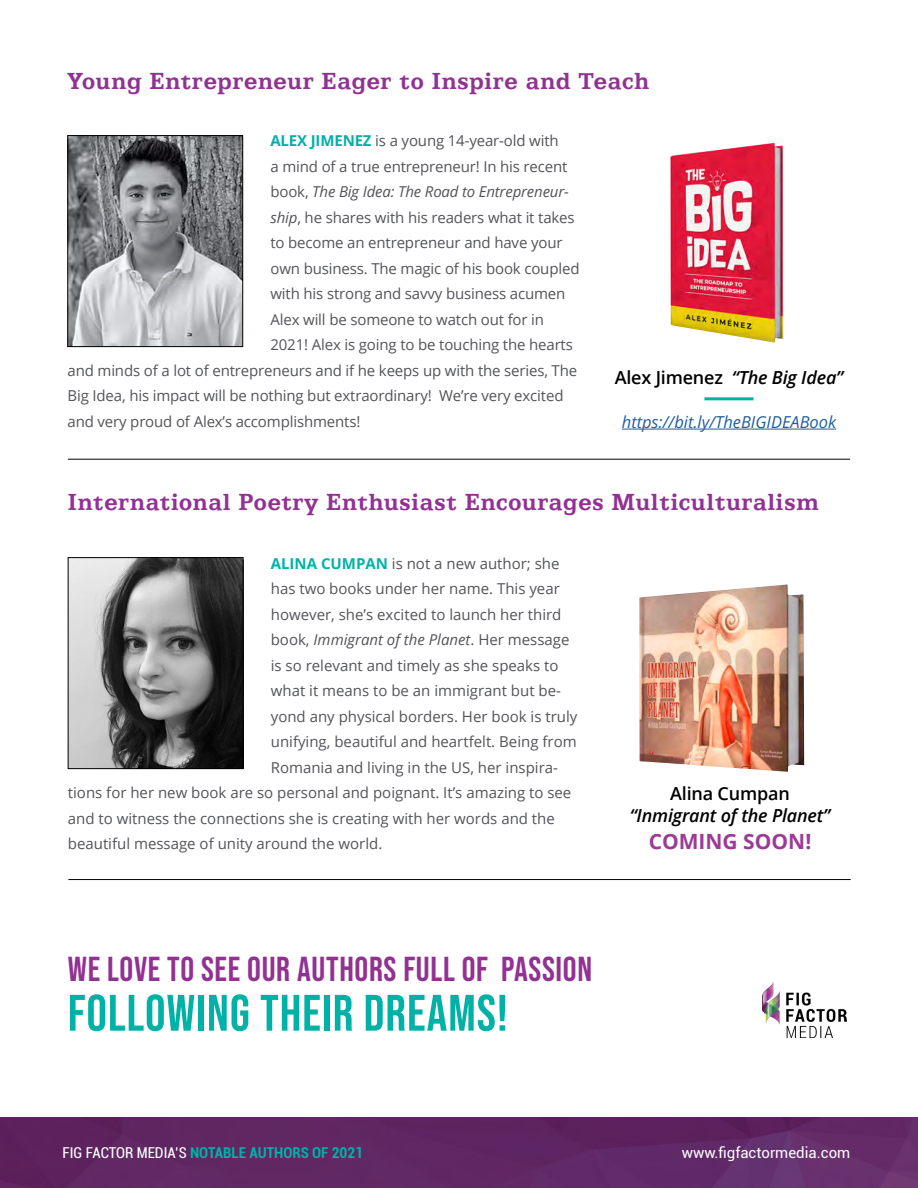
<style>
.page{position:relative;width:918px;height:1188px;background:#fff}
.page>*{position:absolute;margin:0;border:0;box-sizing:border-box;transform-origin:0 0}
.t1{font:51.15px "Bebas Neue";letter-spacing:.02em;color:#00b2a6}
.t2{font:34.5px "Bebas Neue";letter-spacing:.02em;color:#913293}
.t3{font:700 24px "Egyptian Text";letter-spacing:.04em;color:#913293}
.t4{font:700 21px "Open Sans";color:#9d3a96}
.t5{font:italic 600 18px "Open Sans";letter-spacing:-.01em;color:#000}
.t6{font:600 18px "Open Sans";letter-spacing:-.01em;color:#000}
.t7{font:italic 16.5px "Open Sans";color:#215e9e}
.t8{font:15px "Open Sans";letter-spacing:-.01em;color:#535459}
.t9{font:italic 15px "Open Sans";letter-spacing:-.01em;color:#535459}
.t10{font:700 condensed 15px "Roboto";color:#00b2a6}
.t11{font:15px "Roboto";color:#fff}
.s1{font-weight:700;color:#00b2a6}
.s2{font-style:normal}
.s3{font-style:italic}
.s4{font-size:28.5px;color:#fff}
.s5{font-weight:400;color:#fff}
</style>
<div class="page">
<img style="left:0;top:1118px;width:918px;height:70px">
<img style="left:70px;top:559px;width:171px;height:208px">
<div style="left:68px;top:557px;width:175px;height:212px;border:1px solid #000"></div>
<img style="left:69px;top:137px;width:172px;height:208px">
<div style="left:67px;top:135px;width:176px;height:212px;border:1px solid #000"></div>
<hr style="left:622px;top:429px;width:214px;height:1px;background:#215e9e">
<img style="left:670px;top:143px;width:113px;height:200px">
<hr style="left:68px;top:459px;width:782px;height:1px;background:#000">
<hr style="left:68px;top:879px;width:783px;height:1px;background:#000">
<img style="left:639px;top:584px;width:165px;height:188px">
<img style="left:762px;top:982px;width:84px;height:56px">
<hr style="left:704px;top:397px;width:50px;height:3px;background:#00b2a6">
<h3 class="t3" style="left:68px;top:67px;width:583px">Young Entrepreneur Eager to Inspire and Teach</h3>
<p class="t8" style="left:270px;top:131px;width:290px"><span class="s1">ALEX JIMENEZ</span> is a young 14-year-old with</p>
<p class="t8" style="left:270px;top:156px;width:299px">a mind of a true entrepreneur! In his recent</p>
<p class="t9" style="left:270px;top:182px;width:300px"><span class="s2">book,</span> The Big Idea: The Road to Entrepreneur-</p>
<p class="t8" style="left:270px;top:207px;width:306px"><span class="s3">ship</span>, he shares with his readers what it takes</p>
<p class="t8" style="left:270px;top:233px;width:294px">to become an entrepreneur and have your</p>
<p class="t8" style="left:270px;top:258px;width:311px">own business. The magic of his book coupled</p>
<p class="t8" style="left:270px;top:284px;width:296px">with his strong and savvy business acumen</p>
<p class="t8" style="left:270px;top:309px;width:275px">Alex will be someone to watch out for in</p>
<p class="t8" style="left:270px;top:335px;width:304px">2021! Alex is going to be touching the hearts</p>
<p class="t8" style="left:67px;top:360px;width:511px">and minds of a lot of entrepreneurs and if he keeps up with the series, The</p>
<p class="t8" style="left:67px;top:386px;width:498px">Big Idea, his impact will be nothing but extraordinary! We’re very excited</p>
<p class="t8" style="left:67px;top:411px;width:294px">and very proud of Alex’s accomplishments!</p>
<p class="t5" style="left:615px;top:365px;width:230px"><span class="s2">Alex Jimenez</span> “The Big Idea”</p>
<p class="t7" style="left:622px;top:411px;width:216px">https://bit.ly/TheBIGIDEABook</p>
<h3 class="t3" style="left:68px;top:488px;width:752px">International Poetry Enthusiast Encourages Multiculturalism</h3>
<p class="t8" style="left:271px;top:553px;width:290px"><span class="s1">ALINA CUMPAN</span> is not a new author; she</p>
<p class="t8" style="left:271px;top:579px;width:291px">has two books under her name. This year</p>
<p class="t8" style="left:271px;top:604px;width:292px">however, she’s excited to launch her third</p>
<p class="t9" style="left:271px;top:630px;width:300px"><span class="s2">book,</span> Immigrant of the Planet<span class="s2">. Her message</span></p>
<p class="t8" style="left:271px;top:655px;width:289px">is so relevant and timely as she speaks to</p>
<p class="t8" style="left:271px;top:681px;width:292px">what it means to be an immigrant but be-</p>
<p class="t8" style="left:271px;top:706px;width:308px">yond any physical borders. Her book is truly</p>
<p class="t8" style="left:271px;top:732px;width:307px">unifying, beautiful and heartfelt. Being from</p>
<p class="t8" style="left:271px;top:757px;width:289px">Romania and living in the US, her inspira-</p>
<p class="t8" style="left:68px;top:783px;width:505px">tions for her new book are so personal and poignant. It’s amazing to see</p>
<p class="t8" style="left:68px;top:808px;width:489px">and to witness the connections she is creating with her words and the</p>
<p class="t8" style="left:68px;top:834px;width:316px">beautiful message of unity around the world.</p>
<p class="t6" style="left:670px;top:781px;width:121px">Alina Cumpan</p>
<p class="t5" style="left:630px;top:803px;width:202px">“Inmigrant of the Planet”</p>
<h3 class="t4" style="left:649px;top:826px;width:164px">COMING SOON!</h3>
<h2 class="t2" style="left:68px;top:949px;width:537px">WE LOVE TO SEE OUR AUTHORS FULL OF PASSION<span class="s4">S</span></h2>
<h1 class="t1" style="left:68px;top:984px;width:441px">FOLLOWING THEIR DREAMS!</h1>
<p class="t10" style="left:63px;top:1142px;width:302px"><span class="s5">FIG FACTOR MEDIA’S</span> NOTABLE AUTHORS OF 2021</p>
<p class="t11" style="left:682px;top:1142px;width:170px">www.figfactormedia.com</p>
</div>
